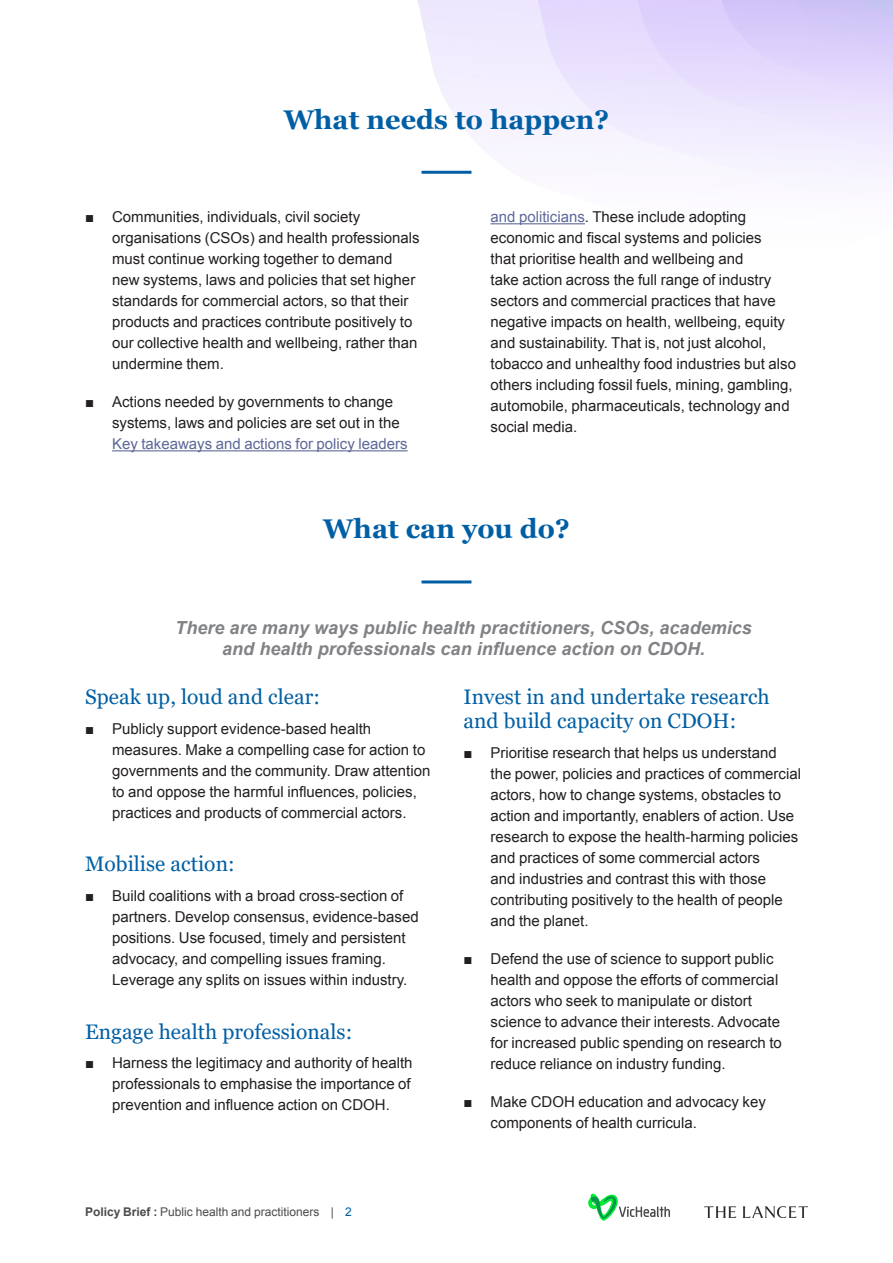
<style>
.page{position:relative;width:893px;height:1263px;background:#fff}
.page>*{position:absolute;margin:0;border:0;box-sizing:border-box;transform-origin:0 0}
.H1-02-Align_Centre{font:700 27px "Georgia";color:#005fa4}
.H2-TOC{font:21px/24px "Georgia";color:#005fa4}
.H3-TOC{font:italic 700 18px/21px "Arial";letter-spacing:.005em;color:#808285;text-align:center}
.t1{font:15px/21px "Arial";color:#231f20}
.t2{font:12px "Arial";color:#4b4b4b}
.s1{color:#5d6898}
.s2{font-weight:700}
.s3{color:#005fa4}
</style>
<div class="page">
<svg style="left:588px;top:1193px;width:82px;height:28px"></svg>
<img style="left:705px;top:1206px;width:102px;height:11px">
<img style="left:418px;top:0;width:475px;height:225px">
<hr style="left:423px;top:171px;width:47px;height:3px;background:#005fa4">
<hr style="left:112px;top:450px;width:296px;height:1px;background:#5d6898">
<hr style="left:490px;top:223px;width:95px;height:1px;background:#5d6898">
<hr style="left:423px;top:580px;width:47px;height:3px;background:#005fa4">
<p class="H1-02-Align_Centre" style="left:284px;top:99px;width:327px">What needs to happen?</p>
<p class="t1" style="left:112px;top:207px;width:309px;text-indent:-27px">■ Communities, individuals, civil society organisations (CSOs) and health professionals must continue working together to demand new systems, laws and policies that set higher standards for commercial actors, so that their products and practices contribute positively to our collective health and wellbeing, rather than undermine them.</p>
<p class="t1" style="left:112px;top:392px;width:297px;text-indent:-27px">■ Actions needed by governments to change systems, laws and policies are set out in the<br><span class="s1">Key takeaways and actions for policy leaders</span></p>
<p class="t1" style="left:490px;top:207px;width:307px"><span class="s1">and politicians</span>. These include adopting economic and fiscal systems and policies<br>that prioritise health and wellbeing and<br>take action across the full range of industry sectors and commercial practices that have negative impacts on health, wellbeing, equity and sustainability. That is, not just alcohol, tobacco and unhealthy food industries but also others including fossil fuels, mining, gambling, automobile, pharmaceuticals, technology and social media.</p>
<p class="H1-02-Align_Centre" style="left:323px;top:509px;width:248px">What can you do?</p>
<p class="H3-TOC" style="left:175px;top:618px;width:578px">There are many ways public health practitioners, CSOs, academics and health professionals can influence action on CDOH.</p>
<p class="H2-TOC" style="left:85px;top:685px;width:236px">Speak up, loud and clear:</p>
<p class="t1" style="left:112px;top:718px;width:320px;text-indent:-27px">■ Publicly support evidence-based health measures. Make a compelling case for action to governments and the community. Draw attention to and oppose the harmful influences, policies, practices and products of commercial actors.</p>
<p class="H2-TOC" style="left:85px;top:852px;width:151px">Mobilise action:</p>
<p class="t1" style="left:112px;top:885px;width:308px;text-indent:-27px">■ Build coalitions with a broad cross-section of partners. Develop consensus, evidence-based positions. Use focused, timely and persistent advocacy, and compelling issues framing.<br>Leverage any splits on issues within industry.</p>
<p class="H2-TOC" style="left:85px;top:1020px;width:269px">Engage health professionals:</p>
<p class="t1" style="left:112px;top:1052px;width:302px;text-indent:-27px">■ Harness the legitimacy and authority of health professionals to emphasise the importance of prevention and influence action on CDOH.</p>
<p class="t2" style="left:85px;top:1204px;width:268px"><span class="s2">Policy Brief :</span> Public health and practitioners | <span class="s3">2</span></p>
<p class="H2-TOC" style="left:463px;top:685px;width:308px">Invest in and undertake research and build capacity on CDOH:</p>
<p class="t1" style="left:490px;top:742px;width:312px;text-indent:-27px">■ Prioritise research that helps us understand the power, policies and practices of commercial actors, how to change systems, obstacles to action and importantly, enablers of action. Use research to expose the health-harming policies and practices of some commercial actors<br>and industries and contrast this with those contributing positively to the health of people and the planet.</p>
<p class="t1" style="left:490px;top:948px;width:293px;text-indent:-27px">■ Defend the use of science to support public health and oppose the efforts of commercial actors who seek to manipulate or distort science to advance their interests. Advocate for increased public spending on research to reduce reliance on industry funding.</p>
<p class="t1" style="left:490px;top:1091px;width:277px;text-indent:-27px">■ Make CDOH education and advocacy key components of health curricula.</p>
</div>
